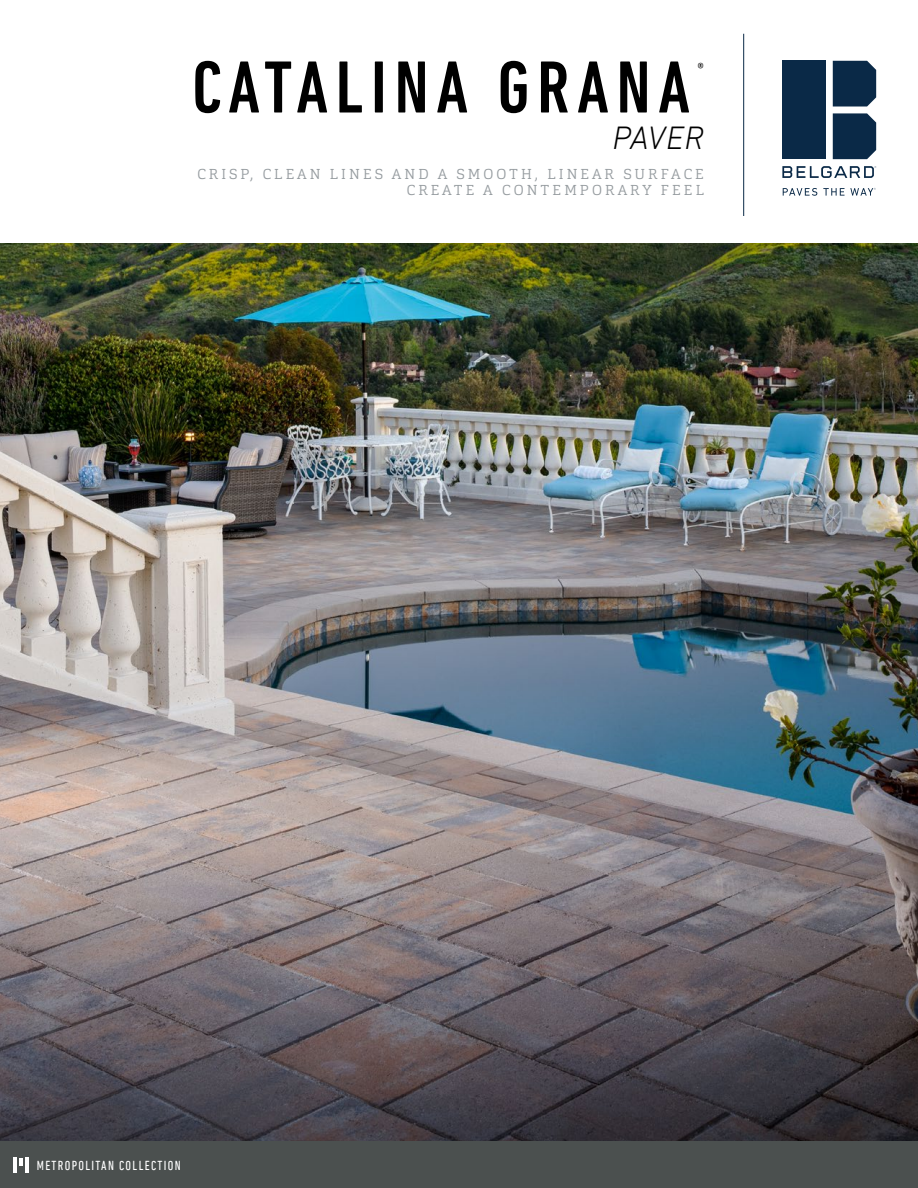
<style>
.page{position:relative;width:918px;height:1188px;background:#fff}
.page>*{position:absolute;margin:0;border:0;box-sizing:border-box;transform-origin:0 0}
.t1{font:500 condensed 75px "DIN Next LT Pro";letter-spacing:.1em;color:#000}
.t2{font:italic 300 33px "DIN Next LT Pro";letter-spacing:-.005em;color:#000}
.t3{font:500 condensed 14.85px "DIN Next LT Pro";color:#000}
.t4{font:300 14.25px/16.5px "Cargan";letter-spacing:.21em;color:#959b9f;text-align:right}
.t5{font:condensed 13.35px "DIN Next LT Pro";letter-spacing:.1em;color:#fff}
</style>
<div class="page">
<div style="left:0;top:1141px;width:918px;height:47px;background:#4b504f"></div>
<hr style="left:743px;top:34px;width:1px;height:182px;background:#0a2947">
<div style="left:833px;top:61px;width:43px;height:46px;background:#0a2947"></div>
<div style="left:833px;top:113px;width:43px;height:46px;background:#0a2947"></div>
<div style="left:782px;top:61px;width:44px;height:98px;background:#0a2947"></div>
<svg style="left:782px;top:166px;width:94px;height:12px"></svg>
<svg style="left:783px;top:188px;width:34px;height:8px"></svg>
<svg style="left:823px;top:188px;width:53px;height:8px"></svg>
<hr style="left:14px;top:1158px;width:3px;height:15px;background:#fff">
<svg style="left:19px;top:1158px;width:4px;height:7px"></svg>
<hr style="left:25px;top:1158px;width:3px;height:15px;background:#fff">
<img style="left:0;top:243px;width:918px;height:898px">
<h1 class="t1" style="left:192px;top:45px;width:499px">CATALINA GRANA</h1>
<p class="t3" style="left:697px;top:59px;width:8px">®</p>
<h2 class="t2" style="left:612px;top:118px;width:93px">PAVER</h2>
<p class="t4" style="left:197px;top:165px;width:508px">CRISP, CLEAN LINES AND A SMOOTH, LINEAR SURFACE<br>CREATE A CONTEMPORARY FEEL</p>
<p class="t5" style="left:37px;top:1158px;width:146px">METROPOLITAN COLLECTION</p>
</div>
